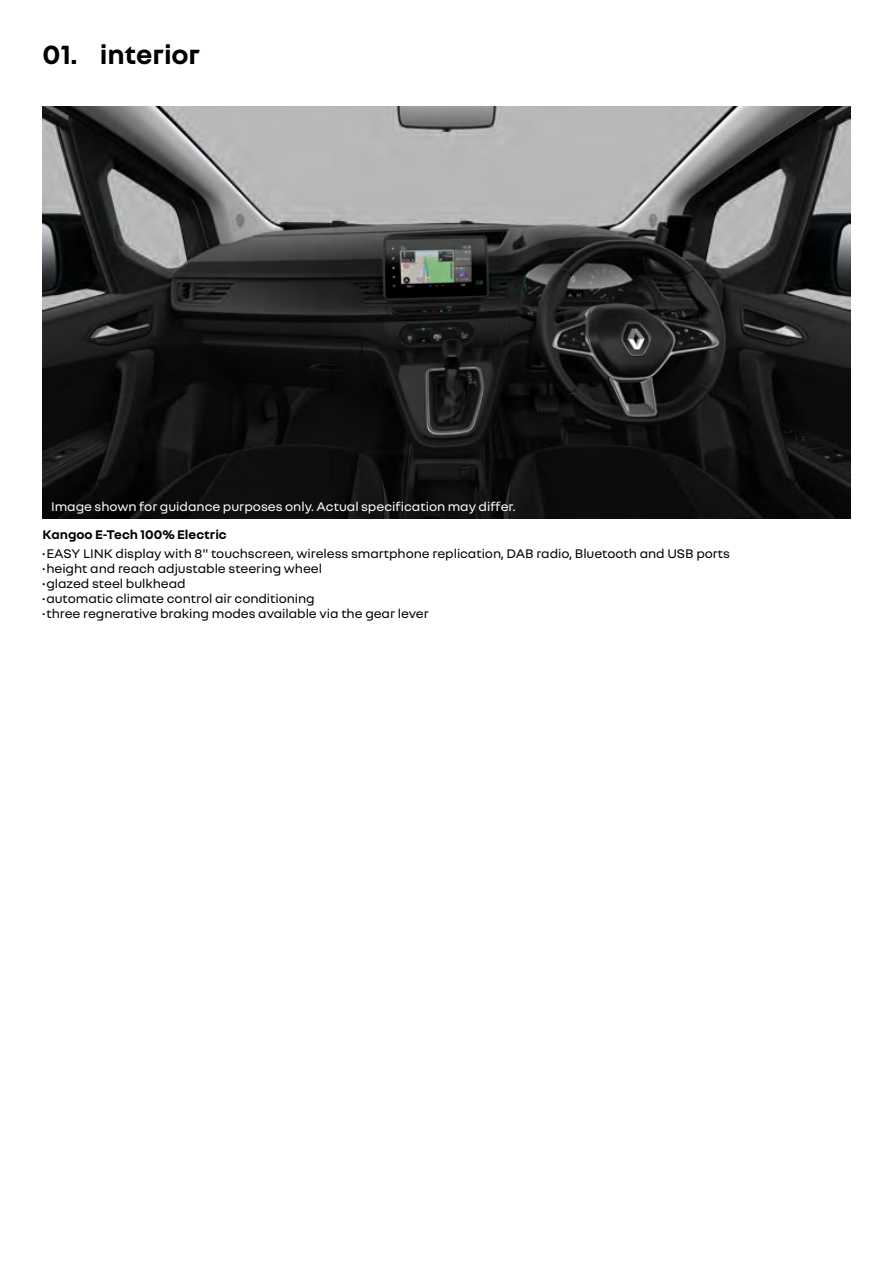
<style>
.page{position:relative;width:893px;height:1263px;background:#fff}
.page>*{position:absolute;margin:0;border:0;box-sizing:border-box;transform-origin:0 0}
.t1{font:700 28.5px "Nouvel R";letter-spacing:-.005em;color:#000}
.t2{font:13.5px "Nouvel R";letter-spacing:-.005em;color:#000}
.t3{font:13.5px "Nouvel R";color:#fff}
.t4{font:700 13.5px "Nouvel R";color:#000}
</style>
<div class="page">
<img style="left:43px;top:107px;width:807px;height:411px">
<h1 class="t1" style="left:43px;top:36px;width:159px">01. interior</h1>
<p class="t3" style="left:51px;top:498px;width:466px">Image shown for guidance purposes only. Actual specification may differ.</p>
<p class="t4" style="left:43px;top:525px;width:186px">Kangoo E-Tech 100% Electric</p>
<p class="t2" style="left:43px;top:545px;width:689px">•EASY LINK display with 8" touchscreen, wireless smartphone replication, DAB radio, Bluetooth and USB ports</p>
<p class="t2" style="left:43px;top:560px;width:281px">•height and reach adjustable steering wheel</p>
<p class="t2" style="left:43px;top:575px;width:145px">•glazed steel bulkhead</p>
<p class="t2" style="left:43px;top:590px;width:274px">•automatic climate control air conditioning</p>
<p class="t2" style="left:43px;top:605px;width:388px">•three regnerative braking modes available via the gear lever</p>
</div>
